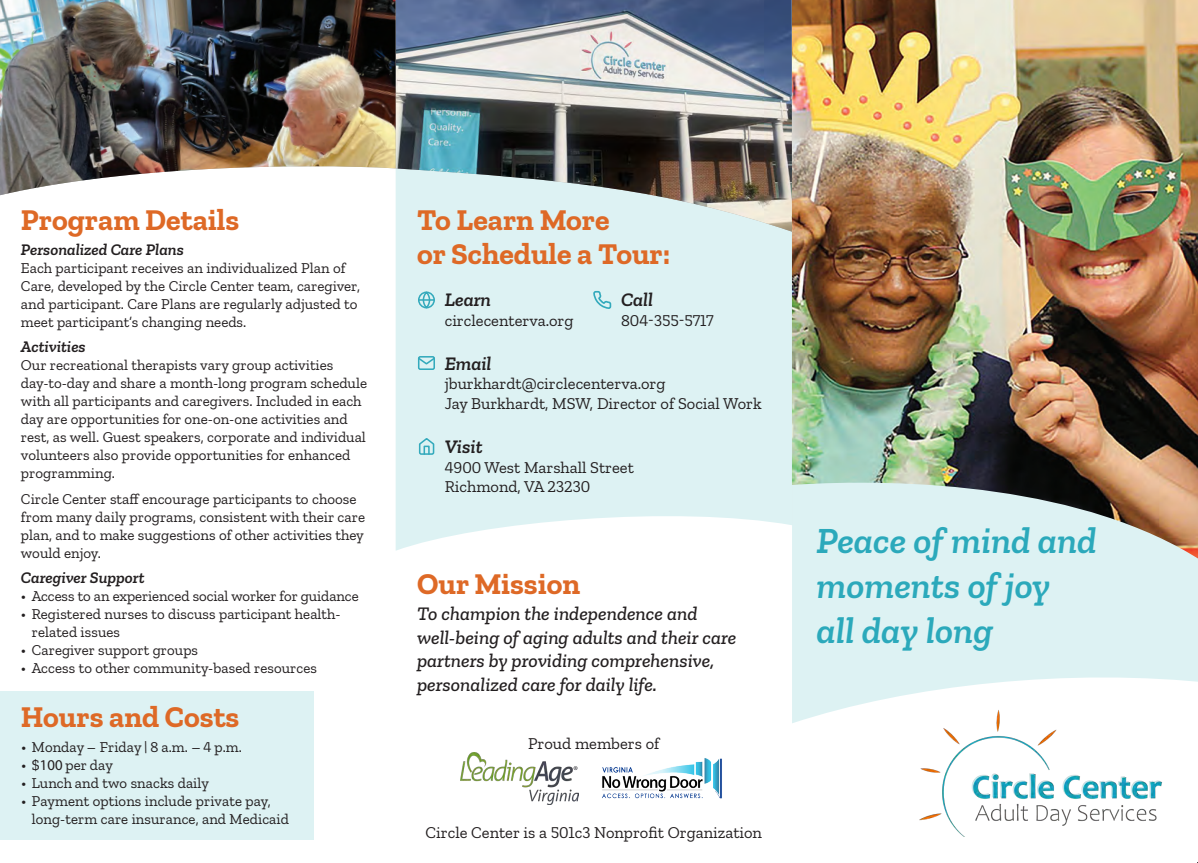
<style>
.page{position:relative;width:1198px;height:863px;background:#fff}
.page>*{position:absolute;margin:0;border:0;box-sizing:border-box;transform-origin:0 0}
.t1{font:italic 600 37.5px/45px "Zilla Slab";color:#2ba9bb}
.t2{font:700 30px/34.5px "Zilla Slab";color:#de6926}
.t3{font:italic 500 19.5px/23.4px "Zilla Slab";color:#231f20}
.Subhead{font:italic 600 19.5px "Zilla Slab";color:#231f20}
.Body_Copy{font:16.5px/19.8px "Zilla Slab";color:#231f20}
.Subhead-2{font:italic 600 16.5px "Zilla Slab";color:#231f20}
.Body_Copy-2{font:15px/18px "Zilla Slab";color:#231f20}
.s1{font-family:"Myriad Pro"}
</style>
<div class="page">
<div style="left:0;top:690px;width:314px;height:149px;background:#ddf2f3"></div>
<svg style="left:395px;top:232px;width:396px;height:319px;background:#dff3f4"></svg>
<svg style="left:792px;top:561px;width:405px;height:162px;background:#e1f3f4"></svg>
<img style="left:395px;top:0;width:396px;height:232px">
<img style="left:0;top:0;width:395px;height:196px">
<img style="left:909px;top:705px;width:259px;height:131px">
<img style="left:460px;top:752px;width:118px;height:52px">
<img style="left:602px;top:758px;width:120px;height:41px">
<img style="left:791px;top:0;width:406px;height:561px">
<div style="left:418px;top:291px;width:17px;height:17px;border:2px solid #33aabc;border-radius:50%"></div>
<svg style="left:418px;top:299px;width:16px;height:2px"></svg>
<div style="left:422px;top:291px;width:8px;height:17px;border:2px solid #33aabc;border-radius:50%"></div>
<svg style="left:417px;top:437px;width:18px;height:18px"></svg>
<div style="left:423px;top:445px;width:6px;height:10px;border:2px solid #33aabc"></div>
<div style="left:418px;top:356px;width:17px;height:14px;border:2px solid #33aabc;border-radius:2px"></div>
<svg style="left:417px;top:356px;width:18px;height:10px"></svg>
<svg style="left:592px;top:291px;width:20px;height:18px"></svg>
<p class="t2" style="left:21px;top:202px;width:220px">Program Details</p>
<p class="Subhead-2" style="left:21px;top:240px;width:164px">Personalized Care Plans</p>
<p class="Body_Copy-2" style="left:21px;top:259px;width:340px">Each participant receives an individualized Plan of Care, developed by the Circle Center team, caregiver, and participant. Care Plans are regularly adjusted to meet participant’s changing needs.</p>
<p class="Subhead-2" style="left:21px;top:337px;width:66px">Activities</p>
<p class="Body_Copy-2" style="left:21px;top:356px;width:347px">Our recreational therapists vary group activities day-to-day and share a month-long program schedule with all participants and caregivers. Included in each day are opportunities for one-on-one activities and rest, as well. Guest speakers, corporate and individual volunteers also provide opportunities for enhanced programming.</p>
<p class="Body_Copy-2" style="left:21px;top:490px;width:345px">Circle Center staff encourage participants to choose from many daily programs, consistent with their care plan, and to make suggestions of other activities they would enjoy.</p>
<p class="Subhead-2" style="left:21px;top:568px;width:125px">Caregiver Support</p>
<p class="Body_Copy-2" style="left:21px;top:587px;width:339px">• Access to an experienced social worker for guidance</p>
<p class="Body_Copy-2" style="left:32px;top:605px;width:310px;text-indent:-11px">• Registered nurses to discuss participant health&shy;related issues</p>
<p class="Body_Copy-2" style="left:21px;top:641px;width:179px">• Caregiver support groups</p>
<p class="Body_Copy-2" style="left:21px;top:659px;width:298px">• Access to other community-based resources</p>
<p class="t2" style="left:21px;top:699px;width:220px">Hours and Costs</p>
<p class="Body_Copy-2" style="left:21px;top:737px;width:222px">• Monday – Friday | 8 a.m. – 4 p.m.</p>
<p class="Body_Copy-2" style="left:21px;top:755px;width:93px">• $<span class="s1">100</span> per day</p>
<p class="Body_Copy-2" style="left:21px;top:773px;width:189px">• Lunch and two snacks daily</p>
<p class="Body_Copy-2" style="left:32px;top:791px;width:259px;text-indent:-11px">• Payment options include private pay, long-term care insurance, and Medicaid</p>
<p class="t2" style="left:417px;top:202px;width:255px">To Learn More<br>or Schedule a Tour:</p>
<p class="Subhead" style="left:444px;top:289px;width:48px">Learn</p>
<p class="Body_Copy" style="left:444px;top:311px;width:130px">circlecenterva.org</p>
<p class="Subhead" style="left:444px;top:352px;width:48px">Email</p>
<p class="Body_Copy" style="left:444px;top:374px;width:318px">jburkhardt@circlecenterva.org<br>Jay Burkhardt, MSW, Director of Social Work</p>
<p class="Subhead" style="left:444px;top:435px;width:39px">Visit</p>
<p class="Body_Copy" style="left:444px;top:457px;width:190px">4900 West Marshall Street<br>Richmond, VA 23230</p>
<p class="Subhead" style="left:621px;top:289px;width:33px">Call</p>
<p class="Body_Copy" style="left:621px;top:311px;width:94px">804-355-5717</p>
<p class="t2" style="left:417px;top:566px;width:165px">Our Mission</p>
<p class="t3" style="left:417px;top:602px;width:321px">To champion the independence and well-being of aging adults and their care partners by providing comprehensive, personalized care for daily life.</p>
<p class="Body_Copy" style="left:528px;top:733px;width:133px">Proud members of</p>
<p class="Body_Copy" style="left:425px;top:822px;width:338px">Circle Center is a 501c3 Nonprofit Organization</p>
<p class="t1" style="left:816px;top:518px;width:282px">Peace of mind and moments of joy all day long</p>
</div>
